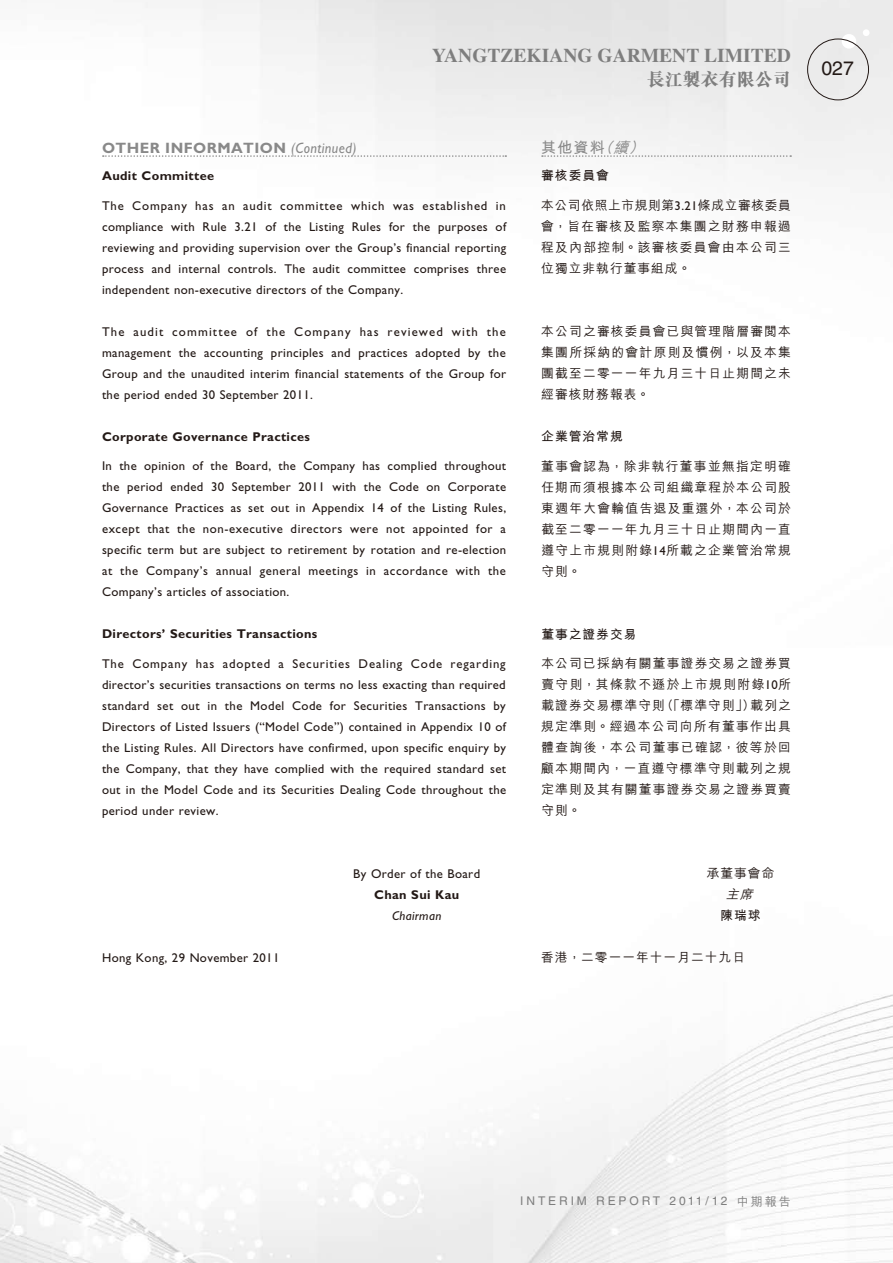
<style>
.page{position:relative;width:893px;height:1263px;background:#fff}
.page>*{position:absolute;margin:0;border:0;box-sizing:border-box;transform-origin:0 0}
.t1{font:700 19.5px "Times LT Std";color:#7e7e7e}
.t2{font:19.5px "Helvetica LT Std";color:#231916}
.t3{font:800 18px "M Sung HK";color:#7e7e7e}
.t4{font:700 15px "Gill Sans Std";letter-spacing:.03em;color:#898989}
.t5{font:700 15px "M Hei HK";color:#898989}
.t6{font:12.75px/21px "Gill Sans Std";letter-spacing:.03em;color:#231916;text-align:justify}
.t7{font:500 12.75px/21px "M Hei HK";letter-spacing:.1em;color:#231916;text-align:justify}
.t8{font:700 12.75px "Gill Sans Std";letter-spacing:.03em;color:#231916}
.t9{font:700 12.75px "M Hei HK";letter-spacing:.08em;color:#231916}
.t10{font:500 12.75px "M Hei HK";letter-spacing:.08em;color:#231916}
.t11{font:italic 12.75px "Gill Sans Std";letter-spacing:.03em;color:#231916}
.t12{font:italic 500 12.75px "M Hei HK";color:#231916}
.t13{font:12px "Helvetica LT Std";letter-spacing:.24em;color:#7e7e7e}
.s1{font-weight:400;font-style:italic}
.s2{font-weight:500;font-style:italic}
.s3{font-family:"Gill Sans Std";font-weight:400}
.s4{font-family:"M Hei HK";font-weight:500}
</style>
<div class="page">
<img style="left:0;top:0;width:893px;height:1263px">
<div style="left:842px;top:34px;width:14px;height:15px;background:#fff;border-radius:50%"></div>
<div style="left:863px;top:29px;width:6px;height:7px;background:#fff;border-radius:50%"></div>
<div style="left:807px;top:39px;width:62px;height:61px;border:1px solid #231916;border-radius:50%"></div>
<svg style="left:103px;top:155px;width:403px;height:2px"></svg>
<svg style="left:542px;top:155px;width:249px;height:2px"></svg>
<h1 class="t1" style="left:432px;top:44px;width:360px">YANGTZEKIANG GARMENT LIMITED</h1>
<h2 class="t3" style="left:647px;top:67px;width:146px">長江製衣有限公司</h2>
<p class="t4" style="left:102px;top:139px;width:256px">OTHER INFORMATION <span class="s1">(Continued)</span></p>
<p class="t8" style="left:102px;top:169px;width:114px">Audit Committee</p>
<p class="t6" style="left:102px;top:195px;width:406px">The Company has an audit committee which was established in compliance with Rule 3.21 of the Listing Rules for the purposes of reviewing and providing supervision over the Group’s financial reporting process and internal controls. The audit committee comprises three independent non-executive directors of the Company.</p>
<p class="t6" style="left:102px;top:321px;width:406px">The audit committee of the Company has reviewed with the management the accounting principles and practices adopted by the Group and the unaudited interim financial statements of the Group for the period ended 30 September 2011.</p>
<p class="t8" style="left:102px;top:429px;width:209px">Corporate Governance Practices</p>
<p class="t6" style="left:102px;top:456px;width:406px">In the opinion of the Board, the Company has complied throughout the period ended 30 September 2011 with the Code on Corporate Governance Practices as set out in Appendix 14 of the Listing Rules, except that the non-executive directors were not appointed for a specific term but are subject to retirement by rotation and re-election at the Company’s annual general meetings in accordance with the Company’s articles of association.</p>
<p class="t8" style="left:102px;top:627px;width:217px">Directors’ Securities Transactions</p>
<p class="t6" style="left:102px;top:653px;width:406px">The Company has adopted a Securities Dealing Code regarding director’s securities transactions on terms no less exacting than required standard set out in the Model Code for Securities Transactions by Directors of Listed Issuers (“Model Code”) contained in Appendix 10 of the Listing Rules. All Directors have confirmed, upon specific enquiry by the Company, that they have complied with the required standard set out in the Model Code and its Securities Dealing Code throughout the period under review.</p>
<p class="t6" style="left:102px;top:947px;width:179px">Hong Kong, 29 November 2011</p>
<p class="t6" style="left:353px;top:863px;width:128px">By Order of the Board</p>
<p class="t8" style="left:374px;top:887px;width:87px">Chan Sui Kau</p>
<p class="t11" style="left:392px;top:908px;width:51px">Chairman</p>
<p class="t5" style="left:541px;top:137px;width:109px">其他資料<span class="s2">（續）</span></p>
<p class="t9" style="left:541px;top:167px;width:69px">審核委員會</p>
<p class="t7" style="left:541px;top:194px;width:251px">本公司依照上市規則第<span class="s3">3.21</span>條成立審核委員會，旨在審核及監察本集團之財務申報過程及內部控制。該審核委員會由本公司三位獨立非執行董事組成。</p>
<p class="t7" style="left:541px;top:320px;width:251px">本公司之審核委員會已與管理階層審閱本集團所採納的會計原則及慣例，以及本集團截至二零一一年九月三十日止期間之未經審核財務報表。</p>
<p class="t9" style="left:541px;top:427px;width:83px">企業管治常規</p>
<p class="t7" style="left:541px;top:454px;width:251px">董事會認為，除非執行董事並無指定明確任期而須根據本公司組織章程於本公司股東週年大會輪值告退及重選外，本公司於截至二零一一年九月三十日止期間內一直遵守上市規則附錄<span class="s3">14</span>所載之企業管治常規守則。</p>
<p class="t9" style="left:541px;top:624px;width:97px">董事之證券交易</p>
<p class="t7" style="left:541px;top:652px;width:251px">本公司已採納有關董事證券交易之證劵買賣守則，其條款不遜於上市規則附錄<span class="s3">10</span>所載證券交易標準守則（「標準守則」）載列之規定準則。經過本公司向所有董事作出具體查詢後，本公司董事已確認，彼等於回顧本期間內，一直遵守標準守則載列之規定準則及其有關董事證券交易之證劵買賣守則。</p>
<p class="t7" style="left:707px;top:862px;width:69px">承董事會命</p>
<p class="t12" style="left:726px;top:885px;width:32px">主席</p>
<p class="t9" style="left:720px;top:906px;width:42px">陳瑞球</p>
<p class="t10" style="left:541px;top:948px;width:205px">香港，二零一一年十一月二十九日</p>
<h1 class="t2" style="left:821px;top:57px;width:34px">027</h1>
<p class="t13" style="left:520px;top:1194px;width:272px">INTERIM REPORT 2011/12 <span class="s4">中期報告</span></p>
</div>
